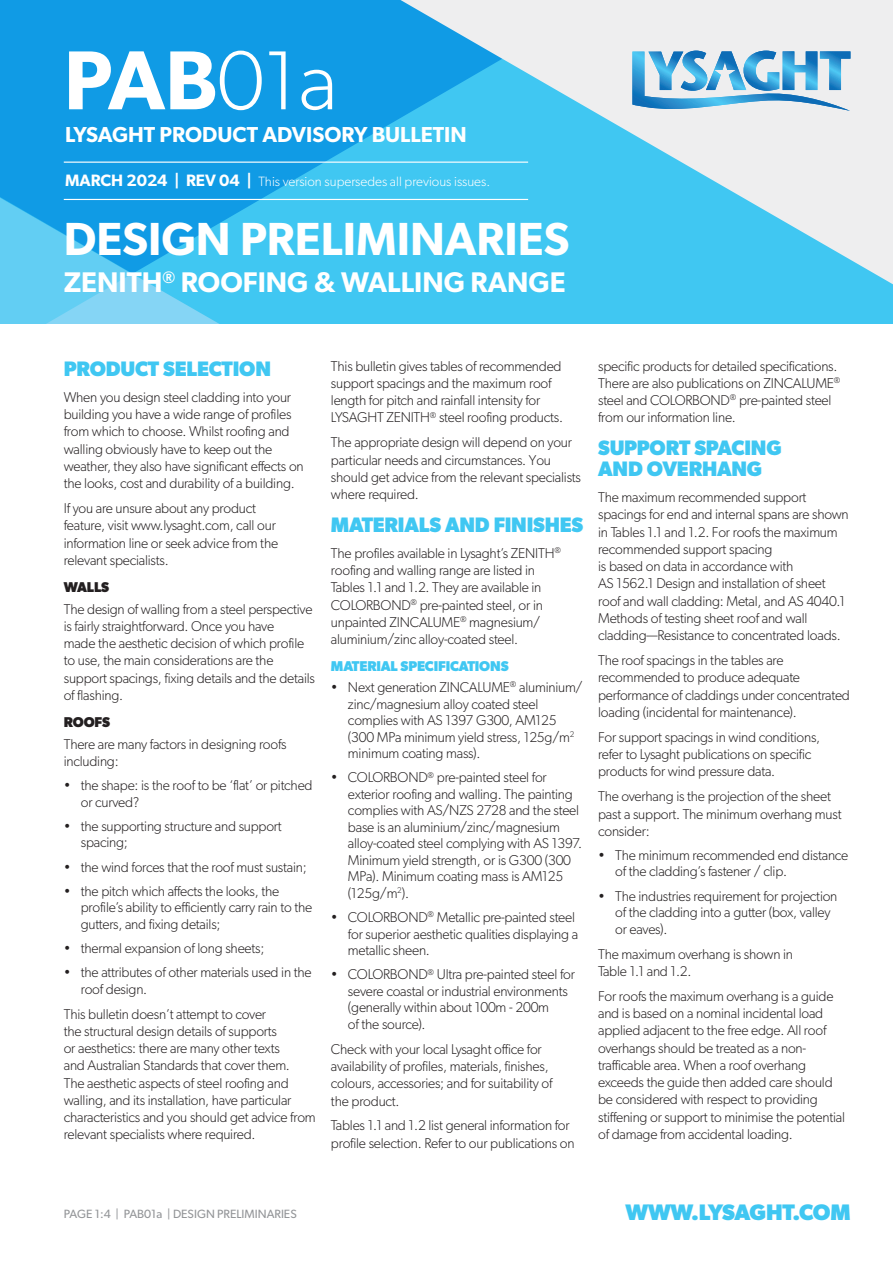
<style>
.page{position:relative;width:893px;height:1263px;background:#fff}
.page>*{position:absolute;margin:0;border:0;box-sizing:border-box;transform-origin:0 0}
.t1{font:600 83.85px "Gibson";color:#fff}
.t2{font:600 46.5px "Gibson";color:#fff}
.t3{font:600 28.5px "Gibson";color:#fff}
.t4{font:700 22.5px "Gibson";letter-spacing:-.02em;color:#40c7f2}
.t5{font:600 21.75px "Gibson";color:#fff}
.LYSAGHT_02_Section_Heading_-_12pt{font:700 21px/21px "Gibson";letter-spacing:-.01em;color:#40c7f2}
.LYSAGHT_04_Body_Copy{font:300 14.25px/17.2px "Gibson";letter-spacing:-.015em;color:#231f20}
.LYSAGHT_03_Body_headings_-_Blue_9_5pt{font:700 14.25px "Gibson";letter-spacing:-.01em;color:#40c7f2}
.LYSAGHT_03_Body_Sub_Heading_-_Black_9_5p{font:700 14.25px "Gibson";letter-spacing:-.01em;color:#231f20}
.t6{font:300 13.5px "Gibson";color:#fff}
.t7{font:12px "Gibson";color:#939598}
.s1{font-weight:300}
.s2{font-weight:600;font-size:16.5px}
</style>
<div class="page">
<div style="left:738px;top:284px;width:155px;height:39px;background:#40c7f2"></div>
<svg style="left:133px;top:0;width:605px;height:323px;background:#28b0eb"></svg>
<svg style="left:0;top:0;width:133px;height:323px;background:#28a9e8"></svg>
<svg style="left:401px;top:0;width:492px;height:284px;background:#8bd6f0"></svg>
<svg style="left:632px;top:51px;width:218px;height:62px;background:#8cc0df"></svg>
<hr style="left:64px;top:162px;width:464px;height:1px;background:#fff">
<hr style="left:64px;top:199px;width:464px;height:1px;background:#fff">
<h1 class="t1" style="left:64px;top:30px;width:275px">PAB<span class="s1">01a</span></h1>
<h3 class="t5" style="left:65px;top:121px;width:403px">LYSAGHT PRODUCT ADVISORY BULLETIN</h3>
<p class="t6" style="left:65px;top:173px;width:427px"><span class="s2">MARCH 2024 | REV 04 |</span> This version supersedes all previous issues.</p>
<h2 class="t2" style="left:64px;top:211px;width:507px">DESIGN PRELIMINARIES</h2>
<h3 class="t3" style="left:64px;top:265px;width:503px">ZENITH<sup>®</sup> ROOFING &amp; WALLING RANGE</h3>
<p class="LYSAGHT_02_Section_Heading_-_12pt" style="left:64px;top:358px;width:209px">PRODUCT SELECTION</p>
<p class="LYSAGHT_04_Body_Copy" style="left:64px;top:388px;width:241px">When you design steel cladding into your building you have a wide range of profiles from which to choose. Whilst roofing and walling obviously have to keep out the weather, they also have significant effects on the looks, cost and durability of a building.</p>
<p class="LYSAGHT_04_Body_Copy" style="left:64px;top:499px;width:216px">If you are unsure about any product feature, visit www.lysaght.com, call our information line or seek advice from the relevant specialists.</p>
<p class="LYSAGHT_03_Body_Sub_Heading_-_Black_9_5p" style="left:64px;top:579px;width:47px">WALLS</p>
<p class="LYSAGHT_04_Body_Copy" style="left:64px;top:600px;width:253px">The design of walling from a steel perspective is fairly straightforward. Once you have<br>made the aesthetic decision of which profile to use, the main considerations are the support spacings, fixing details and the details of flashing.</p>
<p class="LYSAGHT_03_Body_Sub_Heading_-_Black_9_5p" style="left:64px;top:714px;width:48px">ROOFS</p>
<p class="LYSAGHT_04_Body_Copy" style="left:64px;top:735px;width:224px">There are many factors in designing roofs including:</p>
<p class="LYSAGHT_04_Body_Copy" style="left:81px;top:777px;width:233px;line-height:16.5px;text-indent:-17px">• the shape: is the roof to be ‘flat’ or pitched or curved?</p>
<p class="LYSAGHT_04_Body_Copy" style="left:81px;top:817px;width:203px;line-height:16.5px;text-indent:-17px">• the supporting structure and support spacing;</p>
<p class="LYSAGHT_04_Body_Copy" style="left:64px;top:858px;width:244px">• the wind forces that the roof must sustain;</p>
<p class="LYSAGHT_04_Body_Copy" style="left:81px;top:882px;width:233px;line-height:16.5px;text-indent:-17px">• the pitch which affects the looks, the profile’s ability to efficiently carry rain to the gutters, and fixing details;</p>
<p class="LYSAGHT_04_Body_Copy" style="left:64px;top:939px;width:202px">• thermal expansion of long sheets;</p>
<p class="LYSAGHT_04_Body_Copy" style="left:81px;top:964px;width:232px;line-height:16.5px;text-indent:-17px">• the attributes of other materials used in the roof design.</p>
<p class="LYSAGHT_04_Body_Copy" style="left:64px;top:1005px;width:253px">This bulletin doesn’t attempt to cover<br>the structural design details of supports<br>or aesthetics: there are many other texts<br>and Australian Standards that cover them.<br>The aesthetic aspects of steel roofing and walling, and its installation, have particular characteristics and you should get advice from relevant specialists where required.</p>
<p class="LYSAGHT_04_Body_Copy" style="left:331px;top:357px;width:234px">This bulletin gives tables of recommended support spacings and the maximum roof length for pitch and rainfall intensity for LYSAGHT ZENITH<sup>®</sup> steel roofing products.</p>
<p class="LYSAGHT_04_Body_Copy" style="left:331px;top:434px;width:252px">The appropriate design will depend on your particular needs and circumstances. You should get advice from the relevant specialists where required.</p>
<p class="LYSAGHT_02_Section_Heading_-_12pt" style="left:331px;top:514px;width:254px">MATERIALS AND FINISHES</p>
<p class="LYSAGHT_04_Body_Copy" style="left:331px;top:544px;width:231px">The profiles available in Lysaght’s ZENITH<sup>® </sup>roofing and walling range are listed in Tables 1.1 and 1.2. They are available in COLORBOND<sup>®</sup> pre-painted steel, or in unpainted ZINCALUME<sup>®</sup> magnesium/ aluminium/zinc alloy-coated steel.</p>
<p class="LYSAGHT_03_Body_headings_-_Blue_9_5pt" style="left:331px;top:658px;width:179px">MATERIAL SPECIFICATIONS</p>
<p class="LYSAGHT_04_Body_Copy" style="left:348px;top:679px;width:236px;line-height:16.5px;text-indent:-17px">• Next generation ZINCALUME<sup>®</sup> aluminium/ zinc/magnesium alloy coated steel complies with AS 1397 G300, AM125 (300 MPa minimum yield stress, 125g/m<sup>2 </sup>minimum coating mass).</p>
<p class="LYSAGHT_04_Body_Copy" style="left:348px;top:769px;width:236px;line-height:16.5px;text-indent:-17px">• COLORBOND<sup>®</sup> pre-painted steel for exterior roofing and walling. The painting complies with AS/NZS 2728 and the steel base is an aluminium/zinc/magnesium alloy-coated steel complying with AS 1397.<br>Minimum yield strength, or is G300 (300<br>MPa). Minimum coating mass is AM125 (125g/m<sup>2</sup>).</p>
<p class="LYSAGHT_04_Body_Copy" style="left:348px;top:909px;width:232px;line-height:16.5px;text-indent:-17px">• COLORBOND<sup>®</sup> Metallic pre-painted steel for superior aesthetic qualities displaying a metallic sheen.</p>
<p class="LYSAGHT_04_Body_Copy" style="left:348px;top:966px;width:228px;line-height:16.5px;text-indent:-17px">• COLORBOND<sup>®</sup> Ultra pre-painted steel for severe coastal or industrial environments (generally within about 100m - 200m<br>of the source).</p>
<p class="LYSAGHT_04_Body_Copy" style="left:331px;top:1040px;width:223px">Check with your local Lysaght office for availability of profiles, materials, finishes, colours, accessories; and for suitability of the product.</p>
<p class="LYSAGHT_04_Body_Copy" style="left:331px;top:1117px;width:245px">Tables 1.1 and 1.2 list general information for profile selection. Refer to our publications on</p>
<p class="LYSAGHT_04_Body_Copy" style="left:598px;top:357px;width:244px">specific products for detailed specifications.<br>There are also publications on ZINCALUME<sup>® </sup>steel and COLORBOND<sup>®</sup> pre-painted steel from our information line.</p>
<p class="LYSAGHT_02_Section_Heading_-_12pt" style="left:598px;top:437px;width:185px">SUPPORT SPACING<br>AND OVERHANG</p>
<p class="LYSAGHT_04_Body_Copy" style="left:598px;top:488px;width:252px">The maximum recommended support spacings for end and internal spans are shown in Tables 1.1 and 1.2. For roofs the maximum recommended support spacing<br>is based on data in accordance with<br>AS 1562.1 Design and installation of sheet roof and wall cladding: Metal, and AS 4040.1<br>Methods of testing sheet roof and wall cladding—Resistance to concentrated loads.</p>
<p class="LYSAGHT_04_Body_Copy" style="left:598px;top:651px;width:253px">The roof spacings in the tables are recommended to produce adequate performance of claddings under concentrated loading (incidental for maintenance).</p>
<p class="LYSAGHT_04_Body_Copy" style="left:598px;top:728px;width:224px">For support spacings in wind conditions, refer to Lysaght publications on specific products for wind pressure data.</p>
<p class="LYSAGHT_04_Body_Copy" style="left:598px;top:787px;width:245px">The overhang is the projection of the sheet past a support. The minimum overhang must consider:</p>
<p class="LYSAGHT_04_Body_Copy" style="left:615px;top:847px;width:235px;line-height:16.5px;text-indent:-17px">• The minimum recommended end distance of the cladding’s fastener / clip.</p>
<p class="LYSAGHT_04_Body_Copy" style="left:615px;top:887px;width:224px;line-height:16.5px;text-indent:-17px">• The industries requirement for projection of the cladding into a gutter (box, valley or eaves).</p>
<p class="LYSAGHT_04_Body_Copy" style="left:598px;top:945px;width:196px">The maximum overhang is shown in<br>Table 1.1 and 1.2.</p>
<p class="LYSAGHT_04_Body_Copy" style="left:598px;top:987px;width:248px">For roofs the maximum overhang is a guide and is based on a nominal incidental load applied adjacent to the free edge. All roof overhangs should be treated as a non&shy;trafficable area. When a roof overhang exceeds the guide then added care should be considered with respect to providing stiffening or support to minimise the potential of damage from accidental loading.</p>
<p class="t7" style="left:64px;top:1206px;width:234px">PAGE 1:4 | PAB01a | DESIGN PRELIMINARIES</p>
<h3 class="t4" style="left:625px;top:1199px;width:227px">WWW.LYSAGHT.COM</h3>
</div>
